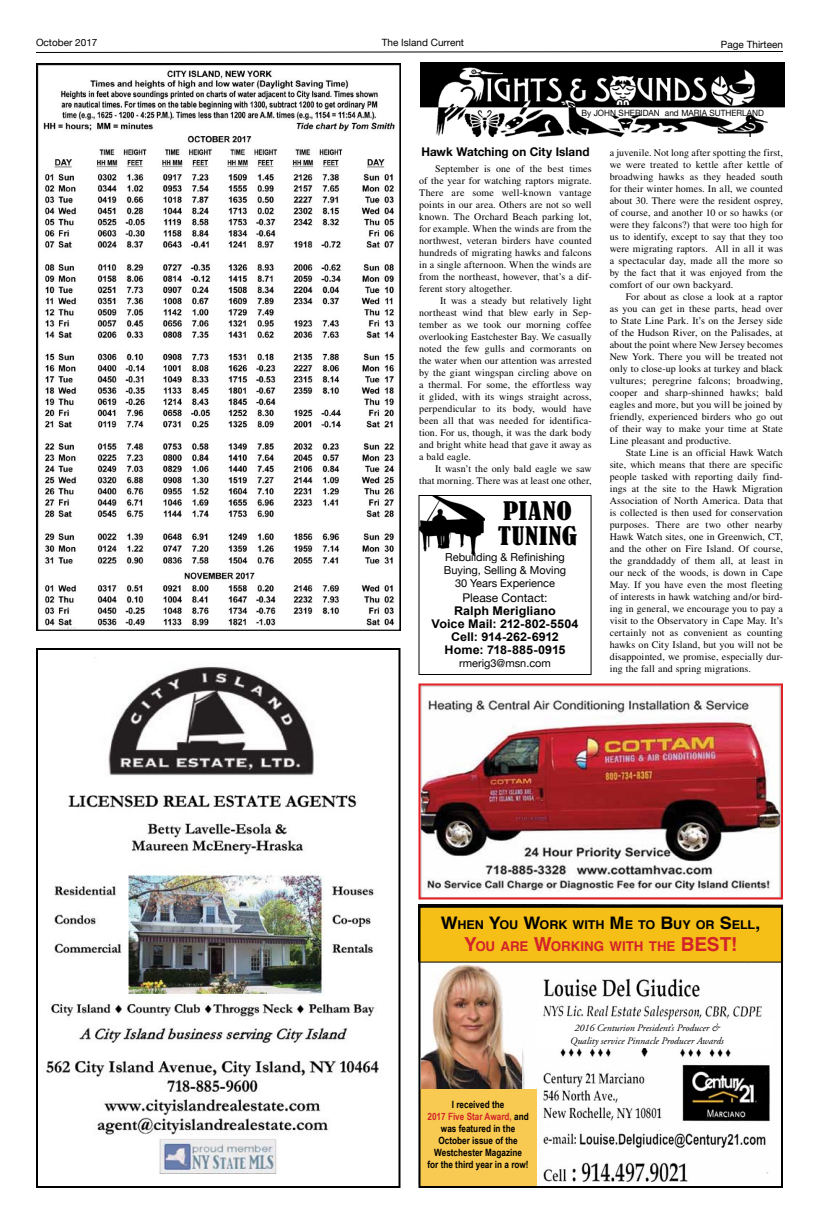
<style>
.page{position:relative;width:819px;height:1224px;background:#fff}
.page>*{position:absolute;margin:0;border:0;box-sizing:border-box;transform-origin:0 0}
.t1{font:condensed 24px/25px "Bernard";letter-spacing:.03em;color:#000;scale:1.19 1}
.t2{font:700 13.5px "Helvetica";color:#d2232a}
.t3{font:700 12.1px "Helvetica";color:#000;scale:1.04 1}
.t4{font:700 12px/13px "Arial";color:#000;text-align:center;scale:1.05 1}
.t5{font:700 12px "Helvetica Neue";letter-spacing:.005em;color:#000}
.t6{font:12px "Helvetica Neue";color:#000}
.t7{font:italic 11.2px/12.1px "Adobe Garamond";color:#000}
.t8{font:11px/13px "Helvetica Neue";color:#000;text-align:center}
.t9{font:10px/12px "Times";letter-spacing:.01em;color:#000;text-align:justify}
.t10{font:700 10px/12px "Arial Narrow";color:#000;text-align:center}
.t11{font:italic 10px/13px "Adobe Garamond";color:#000;text-align:center}
.t12{font:10px "Helvetica Neue";color:#000}
.t13{font:8.6px "Helvetica Neue";color:#000;scale:.95 1}
.s1{font-size:17.3px}
.s2{font-size:19.3px}
.s3{color:#d2232a}
</style>
<div class="page">
<svg style="left:36px;top:51px;width:747px;height:2px"></svg>
<img style="left:420px;top:63px;width:365px;height:74px">
<img style="left:38px;top:65px;width:361px;height:564px">
<img style="left:46px;top:657px;width:333px;height:517px">
<div style="left:36px;top:648px;width:364px;height:540px;border:2px solid #000"></div>
<img style="left:420px;top:497px;width:64px;height:58px">
<div style="left:418px;top:495px;width:174px;height:180px;border:1px solid #000"></div>
<img style="left:421px;top:687px;width:359px;height:210px">
<div style="left:418px;top:684px;width:365px;height:216px;border:2px solid #e61e26"></div>
<img style="left:418px;top:905px;width:365px;height:279px">
<div style="left:419px;top:906px;width:364px;height:56px;background:#f6bf17"></div>
<img style="left:422px;top:963px;width:99px;height:126px">
<div style="left:420px;top:1089px;width:116px;height:99px;background:#f8ca51"></div>
<div style="left:537px;top:1021px;width:237px;height:26px;background:#fff"></div>
<img style="left:685px;top:1069px;width:79px;height:40px">
<div style="left:418px;top:906px;width:365px;height:282px;border:2px solid #000"></div>
<div style="left:563px;top:1024px;width:167px;height:24px;background:#fff"></div>
<p class="t12" style="left:36px;top:36px;width:63px">October 2017</p>
<p class="t12" style="left:382px;top:36px;width:84px">The Island Current</p>
<p class="t12" style="left:721px;top:38px;width:64px">Page Thirteen</p>
<p class="t13" style="left:581px;top:108px;width:194px">By JOHN SHERIDAN and MARIA SUTHERLAND</p>
<p class="t9" style="left:610px;top:147px;width:175px">a juvenile. Not long after spotting the first, we were treated to kettle after kettle of broadwing hawks as they headed south for their winter homes. In all, we counted about 30. There were the resident osprey, of course, and another 10 or so hawks (or were they falcons?) that were too high for us to identify, except to say that they too were migrating raptors. All in all it was a spectacular day, made all the more so by the fact that it was enjoyed from the comfort of our own backyard.</p>
<p class="t9" style="left:610px;top:291px;width:175px;text-indent:16px">For about as close a look at a raptor as you can get in these parts, head over to State Line Park. It’s on the Jersey side of the Hudson River, on the Palisades, at about the point where New Jersey becomes New York. There you will be treated not only to close-up looks at turkey and black vultures; peregrine falcons; broadwing, cooper and sharp-shinned hawks; bald eagles and more, but you will be joined by friendly, experienced birders who go out of their way to make your time at State Line pleasant and productive.</p>
<p class="t9" style="left:610px;top:447px;width:175px;text-indent:16px">State Line is an official Hawk Watch site, which means that there are specific people tasked with reporting daily find&shy;ings at the site to the Hawk Migration Association of North America. Data that is collected is then used for conservation purposes. There are two other nearby Hawk Watch sites, one in Greenwich, CT, and the other on Fire Island. Of course, the granddaddy of them all, at least in our neck of the woods, is down in Cape May. If you have even the most fleeting of interests in hawk watching and/or bird&shy;ing in general, we encourage you to pay a visit to the Observatory in Cape May. It’s certainly not as convenient as counting hawks on City Island, but you will not be disappointed, we promise, especially dur&shy;ing the fall and spring migrations.</p>
<p class="t5" style="left:421px;top:144px;width:170px">Hawk Watching on City Island</p>
<p class="t9" style="left:419px;top:163px;width:174px;text-indent:16px">September is one of the best times of the year for watching raptors migrate.<br>There are some well-known vantage points in our area. Others are not so well known. The Orchard Beach parking lot, for example. When the winds are from the northwest, veteran birders have counted hundreds of migrating hawks and falcons in a single afternoon. When the winds are from the northeast, however, that’s a dif&shy;ferent story altogether.</p>
<p class="t9" style="left:419px;top:295px;width:174px;text-indent:21px">It was a steady but relatively light northeast wind that blew early in Sep&shy;tember as we took our morning coffee overlooking Eastchester Bay. We casually noted the few gulls and cormorants on the water when our attention was arrested by the giant wingspan circling above on a thermal. For some, the effortless way it glided, with its wings straight across, perpendicular to its body, would have been all that was needed for identifica&shy;tion. For us, though, it was the dark body and bright white head that gave it away as a bald eagle.</p>
<p class="t9" style="left:419px;top:463px;width:174px;text-align:right">It wasn’t the only bald eagle we saw that morning. There was at least one other,</p>
<h1 class="t1" style="left:498px;top:499px;width:68px">PIANO<br>TUNING</h1>
<p class="t8" style="left:444px;top:551px;width:124px">Rebuilding &amp; Refinishing<br>Buying, Selling &amp; Moving<br>30 Years Experience</p>
<p class="t6" style="left:462px;top:591px;width:87px">Please Contact:</p>
<p class="t4" style="left:432px;top:604px;width:141px">Ralph Merigliano<br>Voice Mail: 212-802-5504<br>Cell: 914-262-6912<br>Home: 718-885-0915</p>
<p class="t8" style="left:459px;top:657px;width:93px">rmerig3@msn.com</p>
<p class="t3" style="left:441px;top:915px;width:309px"><span class="s1">W</span>HEN <span class="s1">Y</span>OU <span class="s1">W</span>ORK WITH <span class="s1">M</span>E TO <span class="s1">B</span>UY OR <span class="s1">S</span>ELL<span class="s1">,</span></p>
<h2 class="t2" style="left:464px;top:936px;width:275px"><span class="s2">Y</span>OU ARE <span class="s2">W</span>ORKING WITH THE <span class="s2">BEST!</span></h2>
<p class="t10" style="left:428px;top:1098px;width:103px">I received the<br><span class="s3">2017 Five Star Award,</span> and was featured in the<br>October issue of the<br>Westchester Magazine for the third year in a row!</p>
<p class="t11" style="left:570px;top:1021px;width:155px">2016 Centurion President’s Producer &amp;<br>Quality service Pinnacle Producer Awards</p>
<p class="t7" style="left:588px;top:1023px;width:136px">2014 International Diamond &amp;<br>Pinnacle Quality Service Awards</p>
</div>
